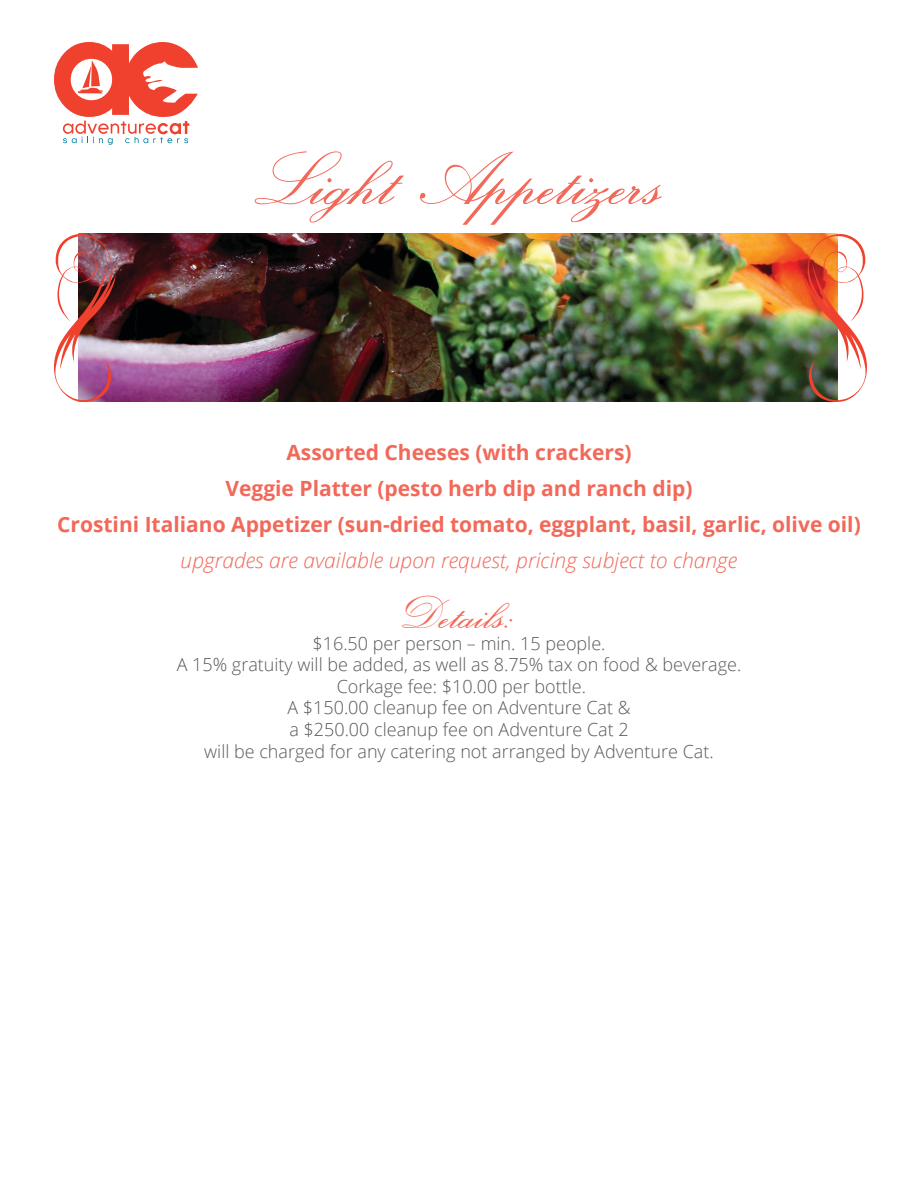
<style>
.page{position:relative;width:918px;height:1188px;background:#fff}
.page>*{position:absolute;margin:0;border:0;box-sizing:border-box;transform-origin:0 0}
.t1{font:75px "Exmouth";color:#f26859}
.t2{font:45px "Exmouth";color:#f26859}
.t3{font:700 21px "Open Sans";color:#f26859}
.t4{font:italic 300 21px "Open Sans";color:#f26859}
.t5{font:300 18px "Open Sans";color:#58595b}
</style>
<div class="page">
<svg style="left:54px;top:42px;width:144px;height:103px"></svg>
<img style="left:116px;top:234px;width:688px;height:168px">
<img style="left:804px;top:234px;width:63px;height:168px">
<img style="left:54px;top:234px;width:62px;height:168px">
<p class="t1" style="left:248px;top:135px;width:423px">Light Appetizers</p>
<p class="t3" style="left:286px;top:438px;width:347px">Assorted Cheeses (with crackers)</p>
<p class="t3" style="left:225px;top:474px;width:469px">Veggie Platter (pesto herb dip and ranch dip)</p>
<p class="t3" style="left:57px;top:510px;width:805px">Crostini Italiano Appetizer (sun-dried tomato, eggplant, basil, garlic, olive oil)</p>
<p class="t4" style="left:181px;top:546px;width:558px">upgrades are available upon request, pricing subject to change</p>
<p class="t2" style="left:399px;top:587px;width:122px">Details:</p>
<p class="t5" style="left:313px;top:631px;width:295px">$16.50 per person – min. 15 people.</p>
<p class="t5" style="left:177px;top:652px;width:566px">A 15% gratuity will be added, as well as 8.75% tax on food &amp; beverage.</p>
<p class="t5" style="left:337px;top:674px;width:251px">Corkage fee: $10.00 per bottle.</p>
<p class="t5" style="left:287px;top:696px;width:345px">A $150.00 cleanup fee on Adventure Cat &amp;</p>
<p class="t5" style="left:289px;top:717px;width:341px">a $250.00 cleanup fee on Adventure Cat 2</p>
<p class="t5" style="left:204px;top:739px;width:511px">will be charged for any catering not arranged by Adventure Cat.</p>
</div>
